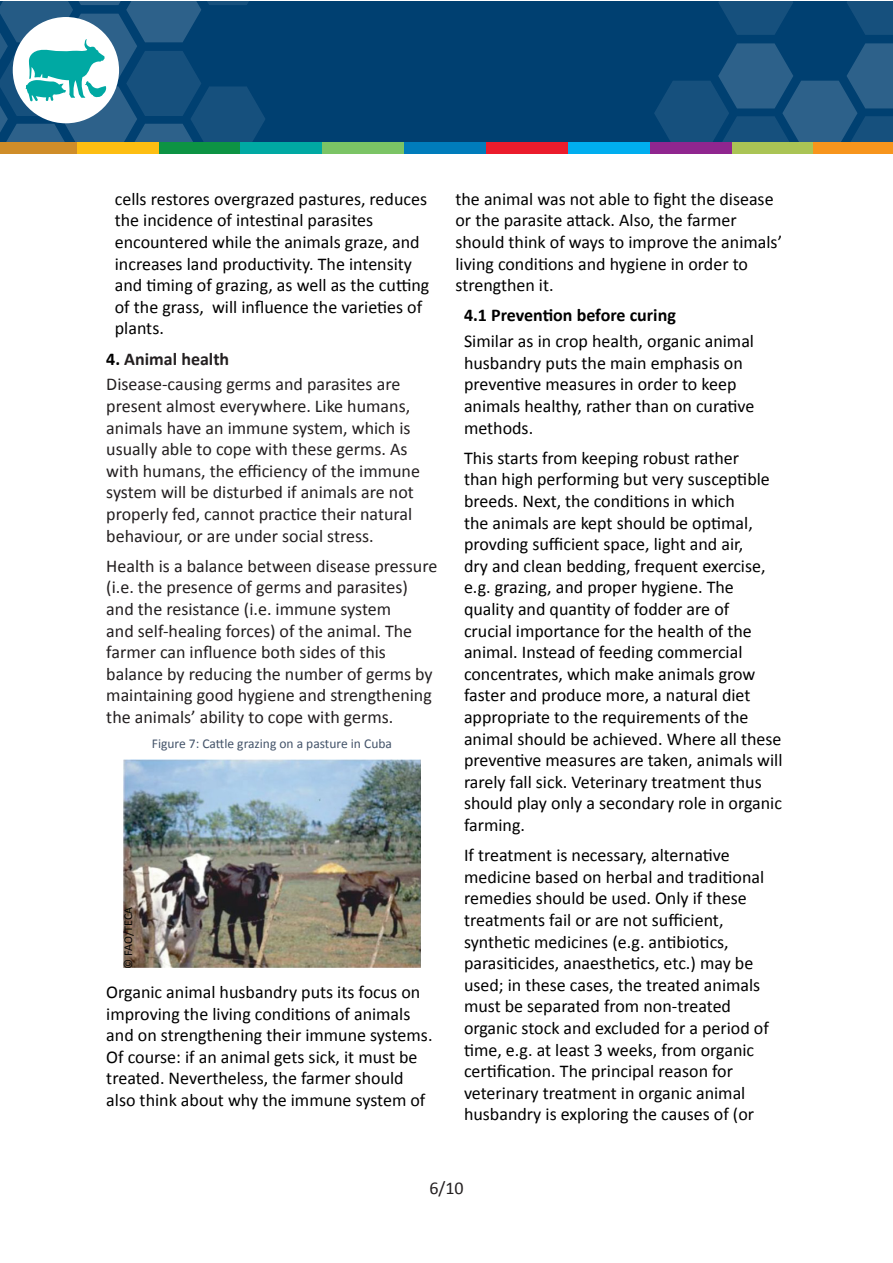
<style>
.page{position:relative;width:893px;height:1263px;background:#fff}
.page>*{position:absolute;margin:0;border:0;box-sizing:border-box;transform-origin:0 0}
.Body_Text{font:18px/21.6px "Calibri";color:#000}
.Body_Text-2{font:18px/21.6px "Calibri";color:#231f20}
.Body_Text-3{font:700 18px "Calibri";color:#000}
.Body_Text-4{font:700 18px "Calibri";color:#231f20}
.t1{font:13.5px "Calibri";color:#44546a}
.t2{font:12px "Calibri";letter-spacing:-.01em;color:#040503}
.s1{color:#000}
</style>
<div class="page">
<img style="left:123px;top:760px;width:298px;height:208px">
<div style="left:0;top:1px;width:893px;height:145px;background:#004071"></div>
<svg style="left:847px;top:1px;width:46px;height:34px"></svg>
<svg style="left:718px;top:1px;width:75px;height:34px"></svg>
<svg style="left:654px;top:43px;width:239px;height:111px"></svg>
<div style="left:813px;top:142px;width:80px;height:12px;background:#f7951d"></div>
<div style="left:732px;top:142px;width:81px;height:12px;background:#aac455"></div>
<div style="left:650px;top:142px;width:81px;height:12px;background:#90268f"></div>
<div style="left:568px;top:142px;width:81px;height:12px;background:#00aeef"></div>
<div style="left:486px;top:142px;width:82px;height:12px;background:#eb1c2c"></div>
<div style="left:404px;top:142px;width:82px;height:12px;background:#007cbb"></div>
<div style="left:322px;top:142px;width:82px;height:12px;background:#7bc465"></div>
<div style="left:240px;top:142px;width:82px;height:12px;background:#00a9a3"></div>
<svg style="left:0;top:1px;width:265px;height:153px"></svg>
<p class="Body_Text" style="left:115px;top:188px;width:316px">cells restores overgrazed pastures, reduces the incidence of intestinal parasites encountered while the animals graze, and increases land productivity. The intensity and timing of grazing, as well as the cutting of the grass, will influence the varieties of plants.</p>
<p class="Body_Text-4" style="left:106px;top:347px;width:124px"><span class="s1">4.</span> Animal health</p>
<p class="Body_Text-2" style="left:106px;top:374px;width:315px">Disease-causing germs and parasites are present almost everywhere. Like humans, animals have an immune system, which is usually able to cope with these germs. As with humans, the efficiency of the immune system will be disturbed if animals are not properly fed, cannot practice their natural behaviour, or are under social stress.</p>
<p class="Body_Text-2" style="left:106px;top:555px;width:333px">Health is a balance between disease pressure (i.e. the presence of germs and parasites) and the resistance (i.e. immune system<br>and self-healing forces) of the animal. The farmer can influence both sides of this balance by reducing the number of germs by maintaining good hygiene and strengthening the animals’ ability to cope with germs.</p>
<p class="t1" style="left:152px;top:735px;width:242px">Figure 7: Cattle grazing on a pasture in Cuba</p>
<p class="t2" style="left:121px;top:968px;width:63px;rotate:-90deg">© FAO/TECA</p>
<p class="Body_Text" style="left:106px;top:981px;width:328px">Organic animal husbandry puts its focus on improving the living conditions of animals and on strengthening their immune systems.<br>Of course: if an animal gets sick, it must be treated. Nevertheless, the farmer should also think about why the immune system of</p>
<p class="Body_Text" style="left:455px;top:188px;width:328px">the animal was not able to fight the disease or the parasite attack. Also, the farmer should think of ways to improve the animals’ living conditions and hygiene in order to strengthen it.</p>
<p class="Body_Text-3" style="left:464px;top:304px;width:213px">4.1 Prevention before curing</p>
<p class="Body_Text" style="left:464px;top:330px;width:292px">Similar as in crop health, organic animal husbandry puts the main emphasis on preventive measures in order to keep animals healthy, rather than on curative methods.</p>
<p class="Body_Text" style="left:464px;top:447px;width:320px">This starts from keeping robust rather<br>than high performing but very susceptible breeds. Next, the conditions in which<br>the animals are kept should be optimal, provding sufficient space, light and air,<br>dry and clean bedding, frequent exercise, e.g. grazing, and proper hygiene. The quality and quantity of fodder are of<br>crucial importance for the health of the animal. Instead of feeding commercial concentrates, which make animals grow faster and produce more, a natural diet appropriate to the requirements of the animal should be achieved. Where all these preventive measures are taken, animals will rarely fall sick. Veterinary treatment thus should play only a secondary role in organic farming.</p>
<p class="Body_Text" style="left:464px;top:844px;width:306px">If treatment is necessary, alternative medicine based on herbal and traditional remedies should be used. Only if these treatments fail or are not sufficient, synthetic medicines (e.g. antibiotics, parasiticides, anaesthetics, etc.) may be used; in these cases, the treated animals must be separated from non-treated organic stock and excluded for a period of time, e.g. at least 3 weeks, from organic certification. The principal reason for veterinary treatment in organic animal husbandry is exploring the causes of (or</p>
<p class="Body_Text-2" style="left:429px;top:1178px;width:36px">6/10</p>
</div>
